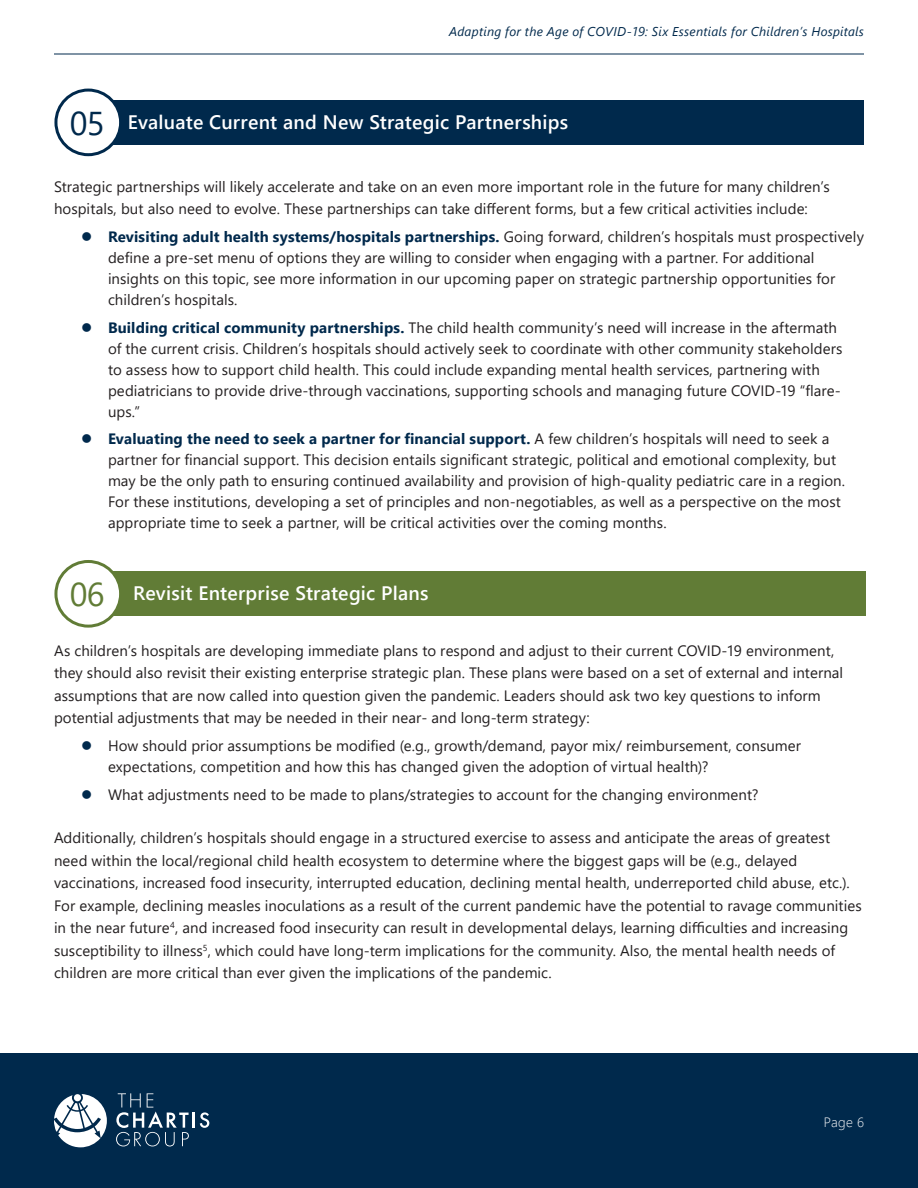
<style>
.page{position:relative;width:918px;height:1188px;background:#fff}
.page>*{position:absolute;margin:0;border:0;box-sizing:border-box;transform-origin:0 0}
.t1{font:33px "Segoe UI";color:#00294c}
.t2{font:33px "Segoe UI";color:#617c36}
.Chartis_-_Heading_2{font:600 19.5px "Segoe UI";letter-spacing:.01em;color:#fff}
.Chartis_-_Body_Copy{font:15px/21px "Segoe UI";letter-spacing:.005em;color:#231f20}
.t3{font:300 13.5px "Segoe UI";color:#fff}
.t4{font:italic 12.75px "Segoe UI";letter-spacing:.02em;color:#00294c}
.s1{font-weight:700;color:#00294c}
</style>
<div class="page">
<div style="left:0;top:1053px;width:918px;height:135px;background:#00294c"></div>
<hr style="left:54px;top:54px;width:810px;height:1px;background:#00294c">
<svg style="left:54px;top:1094px;width:53px;height:53px"></svg>
<svg style="left:116px;top:1093px;width:93px;height:53px"></svg>
<div style="left:94px;top:100px;width:770px;height:45px;background:#00294c"></div>
<div style="left:56px;top:90px;width:65px;height:65px;background:#fff;border-radius:50%"></div>
<div style="left:54px;top:89px;width:68px;height:67px;border:3px solid #00294c;border-radius:50%"></div>
<div style="left:95px;top:572px;width:771px;height:44px;background:#617c36"></div>
<div style="left:56px;top:561px;width:65px;height:65px;background:#fff;border-radius:50%"></div>
<div style="left:54px;top:560px;width:68px;height:68px;border:3px solid #617c36;border-radius:50%"></div>
<p class="t4" style="left:449px;top:20px;width:416px">Adapting for the Age of COVID-19: Six Essentials for Children’s Hospitals</p>
<p class="t1" style="left:70px;top:92px;width:36px">05</p>
<p class="Chartis_-_Heading_2" style="left:128px;top:104px;width:442px">Evaluate Current and New Strategic Partnerships</p>
<p class="Chartis_-_Body_Copy" style="left:54px;top:174px;width:777px;line-height:22.5px">Strategic partnerships will likely accelerate and take on an even more important role in the future for many children’s hospitals, but also need to evolve. These partnerships can take different forms, but a few critical activities include:</p>
<p class="Chartis_-_Body_Copy" style="left:108px;top:225px;width:757px"><span class="s1">Revisiting adult health systems/hospitals partnerships.</span> Going forward, children’s hospitals must prospectively define a pre-set menu of options they are willing to consider when engaging with a partner. For additional insights on this topic, see more information in our upcoming paper on strategic partnership opportunities for children’s hospitals.</p>
<p class="Chartis_-_Body_Copy" style="left:108px;top:316px;width:736px"><span class="s1">Building critical community partnerships.</span> The child health community’s need will increase in the aftermath of the current crisis. Children’s hospitals should actively seek to coordinate with other community stakeholders to assess how to support child health. This could include expanding mental health services, partnering with pediatricians to provide drive-through vaccinations, supporting schools and managing future COVID-19 “flare&shy;ups.”</p>
<p class="Chartis_-_Body_Copy" style="left:108px;top:427px;width:739px"><span class="s1">Evaluating the need to seek a partner for financial support.</span> A few children’s hospitals will need to seek a partner for financial support. This decision entails significant strategic, political and emotional complexity, but may be the only path to ensuring continued availability and provision of high-quality pediatric care in a region.<br>For these institutions, developing a set of principles and non-negotiables, as well as a perspective on the most appropriate time to seek a partner, will be critical activities over the coming months.</p>
<p class="t2" style="left:70px;top:563px;width:36px">06</p>
<p class="Chartis_-_Heading_2" style="left:133px;top:574px;width:297px">Revisit Enterprise Strategic Plans</p>
<p class="Chartis_-_Body_Copy" style="left:54px;top:638px;width:791px;line-height:22.5px">As children’s hospitals are developing immediate plans to respond and adjust to their current COVID-19 environment, they should also revisit their existing enterprise strategic plan. These plans were based on a set of external and internal assumptions that are now called into question given the pandemic. Leaders should ask two key questions to inform potential adjustments that may be needed in their near- and long-term strategy:</p>
<p class="Chartis_-_Body_Copy" style="left:108px;top:734px;width:695px">How should prior assumptions be modified (e.g., growth/demand, payor mix/ reimbursement, consumer expectations, competition and how this has changed given the adoption of virtual health)?</p>
<p class="Chartis_-_Body_Copy" style="left:108px;top:783px;width:652px">What adjustments need to be made to plans/strategies to account for the changing environment?</p>
<p class="Chartis_-_Body_Copy" style="left:54px;top:826px;width:809px;line-height:22.5px">Additionally, children’s hospitals should engage in a structured exercise to assess and anticipate the areas of greatest need within the local/regional child health ecosystem to determine where the biggest gaps will be (e.g., delayed vaccinations, increased food insecurity, interrupted education, declining mental health, underreported child abuse, etc.).<br>For example, declining measles inoculations as a result of the current pandemic have the potential to ravage communities in the near future<sup>4</sup>, and increased food insecurity can result in developmental delays, learning difficulties and increasing susceptibility to illness<sup>5</sup>, which could have long-term implications for the community. Also, the mental health needs of children are more critical than ever given the implications of the pandemic.</p>
<p class="t3" style="left:824px;top:1109px;width:42px">Page 6</p>
</div>
